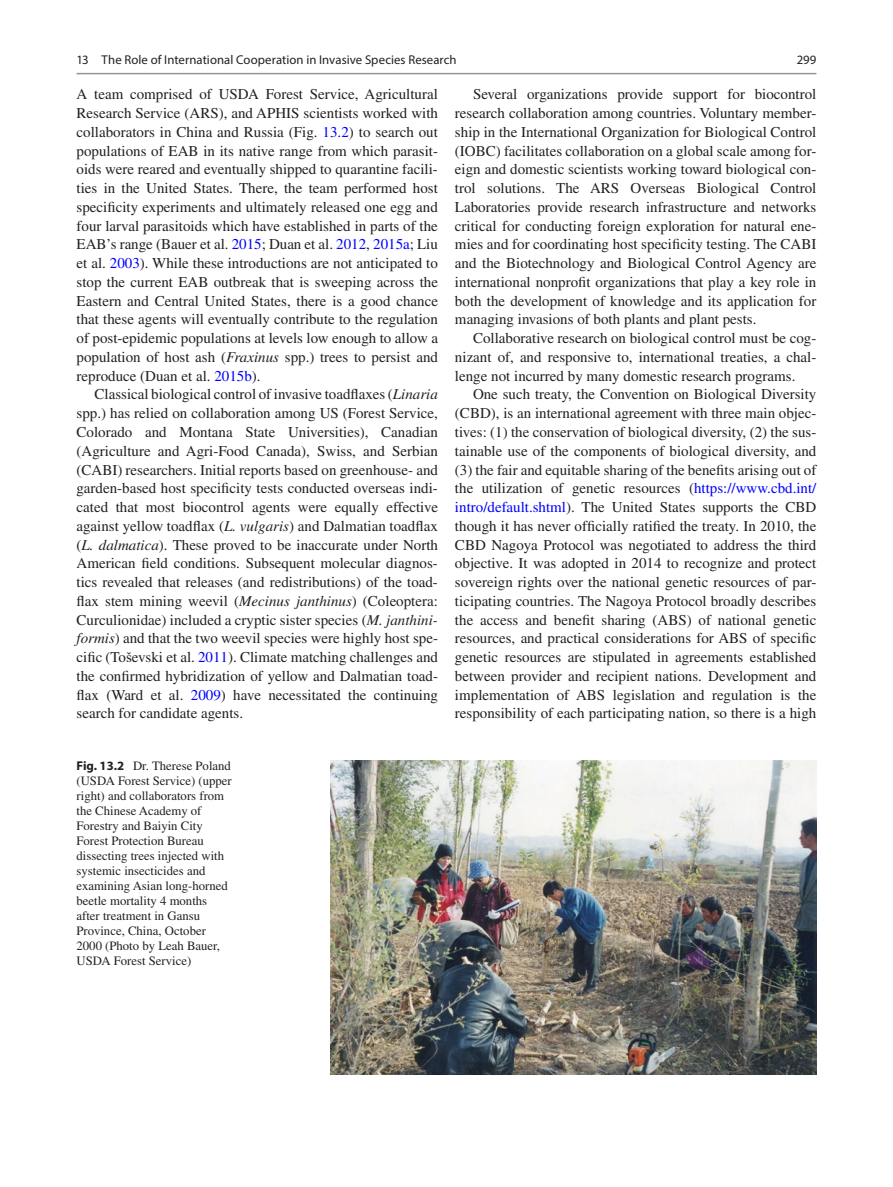
<style>
.page{position:relative;width:893px;height:1187px;background:#fff}
.page>*{position:absolute;margin:0;border:0;box-sizing:border-box;transform-origin:0 0}
.t1{font:15px/18.8px "Times LT Std";color:#231f20;text-align:justify}
.t2{font:12.75px/15px "Times LT Std";color:#231f20}
.t3{font:12.75px "Myriad Pro Regular 3";letter-spacing:.005em;color:#231f20}
.t4{font:12.75px "Myriad Pro";color:#231f20}
.s1{color:#00f}
.s2{font-style:italic}
.s3{font-family:"Times New Roman"}
.s4{font-family:"Myriad Pro";font-weight:700}
</style>
<div class="page">
<img style="left:330px;top:760px;width:486px;height:314px">
<hr style="left:77px;top:73px;width:739px;height:1px;background:#939598">
<p class="t3" style="left:77px;top:52px;width:382px">13 The Role of International Cooperation in Invasive Species Research</p>
<p class="t4" style="left:797px;top:52px;width:21px">299</p>
<p class="t1" style="left:77px;top:85px;width:363px">A team comprised of USDA Forest Service, Agricultural Research Service (ARS), and APHIS scientists worked with collaborators in China and Russia (Fig. <span class="s1">13.2</span>) to search out populations of EAB in its native range from which parasit&shy;oids were reared and eventually shipped to quarantine facili&shy;ties in the United States. There, the team performed host specificity experiments and ultimately released one egg and four larval parasitoids which have established in parts of the EAB’s range (Bauer et al. <span class="s1">2015</span>; Duan et al. <span class="s1">2012</span>, <span class="s1">2015a</span>; Liu et al. <span class="s1">2003</span>). While these introductions are not anticipated to stop the current EAB outbreak that is sweeping across the Eastern and Central United States, there is a good chance that these agents will eventually contribute to the regulation of post-epidemic populations at levels low enough to allow a population of host ash (<span class="s2">Fraxinus</span> spp.) trees to persist and reproduce (Duan et al. <span class="s1">2015b</span>).</p>
<p class="t1" style="left:77px;top:385px;width:363px;text-indent:18px">Classical biological control of invasive toadflaxes (<span class="s2">Linaria </span>spp.) has relied on collaboration among US (Forest Service, Colorado and Montana State Universities), Canadian (Agriculture and Agri-Food Canada), Swiss, and Serbian (CABI) researchers. Initial reports based on greenhouse- and garden-based host specificity tests conducted overseas indi&shy;cated that most biocontrol agents were equally effective against yellow toadflax (<span class="s2">L. vulgaris</span>) and Dalmatian toadflax (<span class="s2">L. dalmatica</span>). These proved to be inaccurate under North American field conditions. Subsequent molecular diagnos&shy;tics revealed that releases (and redistributions) of the toad&shy;flax stem mining weevil (<span class="s2">Mecinus janthinus</span>) (Coleoptera:<br>Curculionidae) included a cryptic sister species (<span class="s2">M. janthini&shy;formis</span>) and that the two weevil species were highly host spe&shy;cific (To<span class="s3">š</span>evski et al. <span class="s1">2011</span>). Climate matching challenges and the confirmed hybridization of yellow and Dalmatian toad&shy;flax (Ward et al. <span class="s1">2009</span>) have necessitated the continuing search for candidate agents.</p>
<p class="t2" style="left:77px;top:757px;width:157px"><span class="s4">Fig. 13.2</span> Dr. Therese Poland (USDA Forest Service) (upper right) and collaborators from the Chinese Academy of<br>Forestry and Baiyin City<br>Forest Protection Bureau dissecting trees injected with systemic insecticides and examining Asian long-horned beetle mortality 4 months after treatment in Gansu<br>Province, China, October<br>2000 (Photo by Leah Bauer,<br>USDA Forest Service)</p>
<p class="t1" style="left:455px;top:85px;width:363px;text-indent:18px">Several organizations provide support for biocontrol research collaboration among countries. Voluntary member&shy;ship in the International Organization for Biological Control (IOBC) facilitates collaboration on a global scale among for&shy;eign and domestic scientists working toward biological con&shy;trol solutions. The ARS Overseas Biological Control Laboratories provide research infrastructure and networks critical for conducting foreign exploration for natural ene&shy;mies and for coordinating host specificity testing. The CABI and the Biotechnology and Biological Control Agency are international nonprofit organizations that play a key role in both the development of knowledge and its application for managing invasions of both plants and plant pests.</p>
<p class="t1" style="left:455px;top:329px;width:363px;text-indent:18px">Collaborative research on biological control must be cog&shy;nizant of, and responsive to, international treaties, a chal&shy;lenge not incurred by many domestic research programs.</p>
<p class="t1" style="left:455px;top:385px;width:363px;text-indent:18px">One such treaty, the Convention on Biological Diversity (CBD), is an international agreement with three main objec&shy;tives: (1) the conservation of biological diversity, (2) the sus&shy;tainable use of the components of biological diversity, and (3) the fair and equitable sharing of the benefits arising out of the utilization of genetic resources (<span class="s1">https://www.cbd.int/ intro/default.shtml</span>). The United States supports the CBD though it has never officially ratified the treaty. In 2010, the CBD Nagoya Protocol was negotiated to address the third objective. It was adopted in 2014 to recognize and protect sovereign rights over the national genetic resources of par&shy;ticipating countries. The Nagoya Protocol broadly describes the access and benefit sharing (ABS) of national genetic resources, and practical considerations for ABS of specific genetic resources are stipulated in agreements established between provider and recipient nations. Development and implementation of ABS legislation and regulation is the responsibility of each participating nation, so there is a high</p>
</div>
